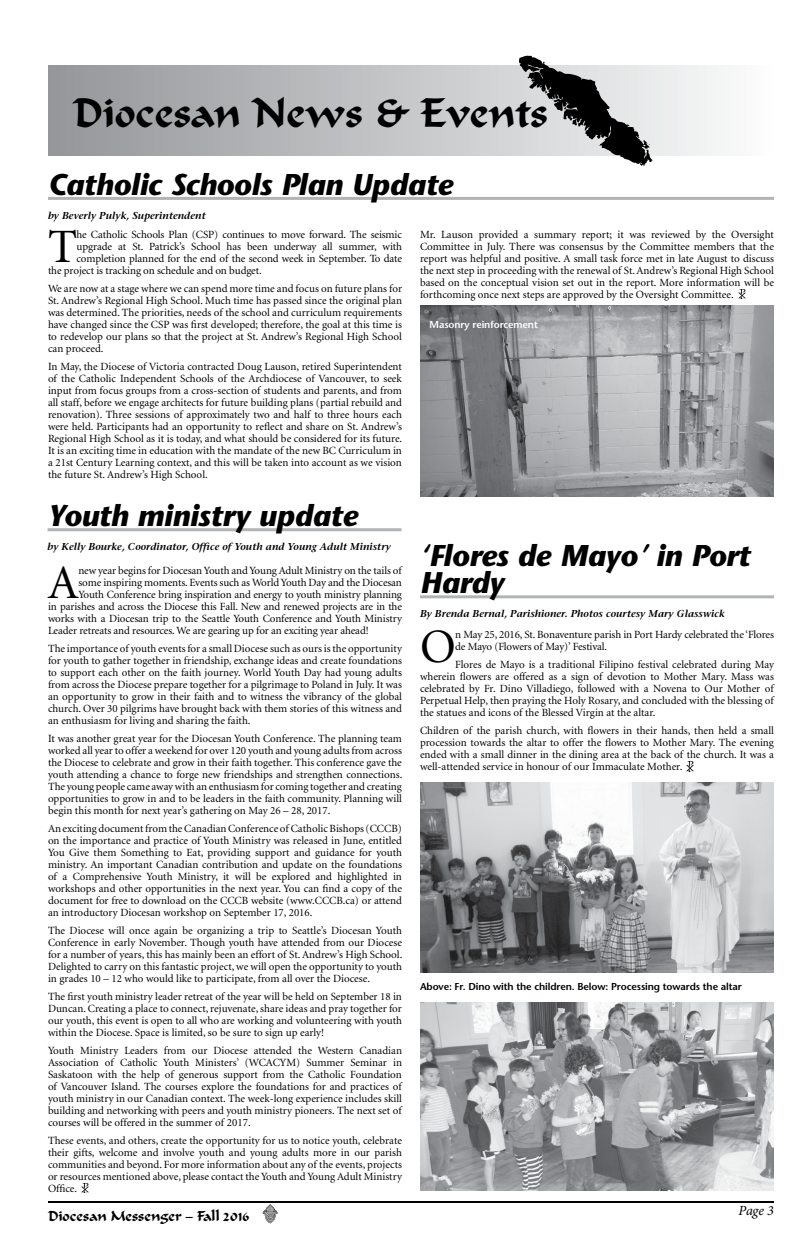
<style>
.page{position:relative;width:810px;height:1260px;background:#fff}
.page>*{position:absolute;margin:0;border:0;box-sizing:border-box;transform-origin:0 0}
.t1{font:47.9px "Minion";color:#000}
.t2{font:40px "Formal Script 421 BT";color:#000}
.t3{font:italic 700 30px/27px "Stone Sans";letter-spacing:-.01em;color:#000}
.t4{font:14px "Formal Script 421 BT";color:#000}
.t5{font:italic 14px "Minion Pro";color:#000}
.t6{font:11px/12px "Minion";letter-spacing:-.01em;color:#000;text-align:justify}
.t7{font:italic 600 10px "Stone Serif";color:#000}
.t8{font:600 10px "Stone Sans";letter-spacing:-.01em;color:#000}
.t9{font:600 10px "Stone Sans";letter-spacing:-.01em;color:#fff}
</style>
<div class="page">
<hr style="left:48px;top:1201px;width:726px;height:2px;background:#000">
<svg style="left:263px;top:1204px;width:15px;height:20px"></svg>
<svg style="left:48px;top:66px;width:675px;height:90px;background:#bbbcbe"></svg>
<svg style="left:518px;top:56px;width:135px;height:110px;background:#a1a2a2"></svg>
<hr style="left:420px;top:595px;width:354px;height:3px;background:#b1b4b6">
<svg style="left:687px;top:762px;width:7px;height:9px"></svg>
<img style="left:420px;top:782px;width:354px;height:191px">
<img style="left:420px;top:1002px;width:354px;height:189px">
<hr style="left:48px;top:197px;width:726px;height:3px;background:#b1b4b6">
<img style="left:420px;top:306px;width:354px;height:190px">
<svg style="left:82px;top:1183px;width:7px;height:10px"></svg>
<hr style="left:48px;top:528px;width:354px;height:3px;background:#b1b4b6">
<svg style="left:738px;top:289px;width:7px;height:10px"></svg>
<h2 class="t2" style="left:73px;top:89px;width:476px">Diocesan News &amp; Events</h2>
<h3 class="t3" style="left:48px;top:170px;width:407px">Catholic Schools Plan Update</h3>
<p class="t7" style="left:48px;top:209px;width:159px">by Beverly Pulyk, Superintendent</p>
<h1 class="t1" style="left:48px;top:223px;width:31px">T</h1>
<p class="t6" style="left:77px;top:228px;width:327px">he Catholic Schools Plan (CSP) continues to move forward. The seismic</p>
<p class="t6" style="left:77px;top:240px;width:327px">upgrade at St. Patrick’s School has been underway all summer, with</p>
<p class="t6" style="left:77px;top:252px;width:327px">completion planned for the end of the second week in September. To date</p>
<p class="t6" style="left:48px;top:264px;width:215px">the project is tracking on schedule and on budget.</p>
<p class="t6" style="left:48px;top:282px;width:356px">We are now at a stage where we can spend more time and focus on future plans for St. Andrew’s Regional High School. Much time has passed since the original plan was determined. The priorities, needs of the school and curriculum requirements have changed since the CSP was first developed; therefore, the goal at this time is to redevelop our plans so that the project at St. Andrew’s Regional High School can proceed.</p>
<p class="t6" style="left:48px;top:360px;width:356px">In May, the Diocese of Victoria contracted Doug Lauson, retired Superintendent of the Catholic Independent Schools of the Archdiocese of Vancouver, to seek input from focus groups from a cross-section of students and parents, and from all staff, before we engage architects for future building plans (partial rebuild and renovation). Three sessions of approximately two and half to three hours each were held. Participants had an opportunity to reflect and share on St. Andrew’s Regional High School as it is today, and what should be considered for its future.<br>It is an exciting time in education with the mandate of the new BC Curriculum in a 21st Century Learning context, and this will be taken into account as we vision the future St. Andrew’s High School.</p>
<h3 class="t3" style="left:48px;top:502px;width:312px">Youth ministry update</h3>
<p class="t7" style="left:48px;top:541px;width:345px">by Kelly Bourke, Coordinator, Office of Youth and Young Adult Ministry</p>
<h1 class="t1" style="left:48px;top:559px;width:32px">A</h1>
<p class="t6" style="left:78px;top:565px;width:325px">new year begins for Diocesan Youth and Young Adult Ministry on the tails of</p>
<p class="t6" style="left:78px;top:577px;width:325px">some inspiring moments. Events such as World Youth Day and the Diocesan</p>
<p class="t6" style="left:78px;top:589px;width:325px">Youth Conference bring inspiration and energy to youth ministry planning</p>
<p class="t6" style="left:48px;top:601px;width:356px">in parishes and across the Diocese this Fall. New and renewed projects are in the</p>
<p class="t6" style="left:48px;top:613px;width:355px">works with a Diocesan trip to the Seattle Youth Conference and Youth Ministry</p>
<p class="t6" style="left:48px;top:625px;width:322px">Leader retreats and resources. We are gearing up for an exciting year ahead!</p>
<p class="t6" style="left:48px;top:643px;width:356px">The importance of youth events for a small Diocese such as ours is the opportunity for youth to gather together in friendship, exchange ideas and create foundations to support each other on the faith journey. World Youth Day had young adults from across the Diocese prepare together for a pilgrimage to Poland in July. It was an opportunity to grow in their faith and to witness the vibrancy of the global church. Over 30 pilgrims have brought back with them stories of this witness and an enthusiasm for living and sharing the faith.</p>
<p class="t6" style="left:48px;top:733px;width:356px">It was another great year for the Diocesan Youth Conference. The planning team worked all year to offer a weekend for over 120 youth and young adults from across the Diocese to celebrate and grow in their faith together. This conference gave the youth attending a chance to forge new friendships and strengthen connections.<br>The young people came away with an enthusiasm for coming together and creating opportunities to grow in and to be leaders in the faith community. Planning will begin this month for next year’s gathering on May 26 – 28, 2017.</p>
<p class="t6" style="left:48px;top:823px;width:356px">An exciting document from the Canadian Conference of Catholic Bishops (CCCB) on the importance and practice of Youth Ministry was released in June, entitled You Give them Something to Eat, providing support and guidance for youth ministry. An important Canadian contribution and update on the foundations of a Comprehensive Youth Ministry, it will be explored and highlighted in workshops and other opportunities in the next year. You can find a copy of the document for free to download on the CCCB website (www.CCCB.ca) or attend an introductory Diocesan workshop on September 17, 2016.</p>
<p class="t6" style="left:48px;top:925px;width:356px">The Diocese will once again be organizing a trip to Seattle’s Diocesan Youth Conference in early November. Though youth have attended from our Diocese for a number of years, this has mainly been an effort of St. Andrew’s High School.<br>Delighted to carry on this fantastic project, we will open the opportunity to youth in grades 10 – 12 who would like to participate, from all over the Diocese.</p>
<p class="t6" style="left:48px;top:991px;width:356px">The first youth ministry leader retreat of the year will be held on September 18 in Duncan. Creating a place to connect, rejuvenate, share ideas and pray together for our youth, this event is open to all who are working and volunteering with youth within the Diocese. Space is limited, so be sure to sign up early!</p>
<p class="t6" style="left:48px;top:1045px;width:356px">Youth Ministry Leaders from our Diocese attended the Western Canadian Association of Catholic Youth Ministers’ (WCACYM) Summer Seminar in Saskatoon with the help of generous support from the Catholic Foundation of Vancouver Island. The courses explore the foundations for and practices of youth ministry in our Canadian context. The week-long experience includes skill building and networking with peers and youth ministry pioneers. The next set of courses will be offered in the summer of 2017.</p>
<p class="t6" style="left:48px;top:1135px;width:356px">These events, and others, create the opportunity for us to notice youth, celebrate their gifts, welcome and involve youth and young adults more in our parish communities and beyond. For more information about any of the events, projects or resources mentioned above, please contact the Youth and Young Adult Ministry Office.</p>
<p class="t4" style="left:48px;top:1208px;width:203px">Diocesan Messenger – Fall 2016</p>
<p class="t6" style="left:420px;top:228px;width:356px">Mr. Lauson provided a summary report; it was reviewed by the Oversight Committee in July. There was consensus by the Committee members that the report was helpful and positive. A small task force met in late August to discuss the next step in proceeding with the renewal of St. Andrew’s Regional High School based on the conceptual vision set out in the report. More information will be forthcoming once next steps are approved by the Oversight Committee.</p>
<p class="t9" style="left:430px;top:319px;width:110px">Masonry reinforcement</p>
<h3 class="t3" style="left:420px;top:542px;width:332px">‘Flores de Mayo’ in Port<br>Hardy</h3>
<p class="t7" style="left:420px;top:608px;width:306px">By Brenda Bernal, Parishioner. Photos courtesy Mary Glasswick</p>
<h1 class="t1" style="left:420px;top:623px;width:37px">O</h1>
<p class="t6" style="left:455px;top:629px;width:320px">n May 25, 2016, St. Bonaventure parish in Port Hardy celebrated the ‘Flores de Mayo (Flowers of May)’ Festival.</p>
<p class="t6" style="left:420px;top:659px;width:356px;text-indent:35px">Flores de Mayo is a traditional Filipino festival celebrated during May wherein flowers are offered as a sign of devotion to Mother Mary. Mass was celebrated by Fr. Dino Villadiego, followed with a Novena to Our Mother of Perpetual Help, then praying the Holy Rosary, and concluded with the blessing of the statues and icons of the Blessed Virgin at the altar.</p>
<p class="t6" style="left:420px;top:725px;width:356px">Children of the parish church, with flowers in their hands, then held a small procession towards the altar to offer the flowers to Mother Mary. The evening ended with a small dinner in the dining area at the back of the church. It was a well-attended service in honour of our Immaculate Mother.</p>
<p class="t8" style="left:420px;top:981px;width:323px">Above: Fr. Dino with the children. Below: Processing towards the altar</p>
<p class="t5" style="left:739px;top:1201px;width:37px">Page 3</p>
</div>
